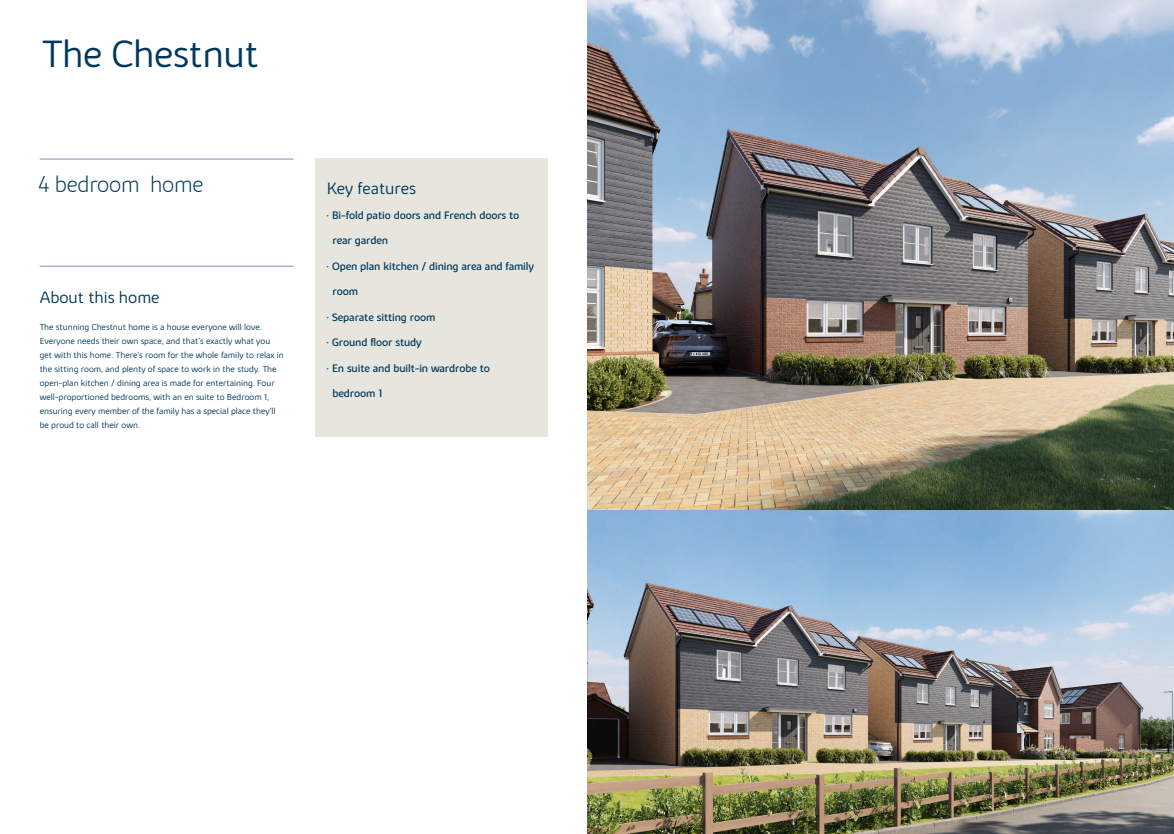
<style>
.page{position:relative;width:1174px;height:834px;background:#fff}
.page>*{position:absolute;margin:0;border:0;box-sizing:border-box;transform-origin:0 0}
.Text___Main_header{font:300 39.2px "Bovis Sans";letter-spacing:-.01em;color:#00395c}
.Text___Main_header-2{font:200 23.2px "Bovis Sans";letter-spacing:-.01em;color:#00395c}
.Sub_title{font:300 17px "Bovis Sans";color:#00395c}
.text_copy_old_size{font:11px "Bovis Sans";letter-spacing:-.01em;color:#00395c}
.text_copy_old_size-2{font:300 9px/14px "Bovis Sans";color:#00395c}
</style>
<div class="page">
<div style="left:315px;top:158px;width:232px;height:278px;background:#e7e6de"></div>
<hr style="left:40px;top:265px;width:253px;height:1px;background:#7994b0">
<hr style="left:40px;top:158px;width:253px;height:1px;background:#7994b0">
<img style="left:587px;top:0;width:587px;height:833px">
<p class="Text___Main_header" style="left:43px;top:31px;width:218px">The Chestnut</p>
<p class="Text___Main_header-2" style="left:38px;top:171px;width:167px">4 bedroom home</p>
<p class="Sub_title" style="left:40px;top:287px;width:121px">About this home</p>
<p class="text_copy_old_size-2" style="left:40px;top:320px;width:246px">The stunning Chestnut home is a house everyone will love.<br>Everyone needs their own space, and that’s exactly what you get with this home. There’s room for the whole family to relax in the sitting room, and plenty of space to work in the study. The open-plan kitchen / dining area is made for entertaining. Four well-proportioned bedrooms, with an en suite to Bedroom 1, ensuring every member of the family has a special place they’ll be proud to call their own.</p>
<p class="Sub_title" style="left:327px;top:178px;width:91px">Key features</p>
<p class="text_copy_old_size" style="left:326px;top:208px;width:194px">• Bi-fold patio doors and French doors to</p>
<p class="text_copy_old_size" style="left:332px;top:234px;width:57px">rear garden</p>
<p class="text_copy_old_size" style="left:326px;top:259px;width:209px">• Open plan kitchen / dining area and family</p>
<p class="text_copy_old_size" style="left:332px;top:285px;width:27px">room</p>
<p class="text_copy_old_size" style="left:326px;top:310px;width:110px">• Separate sitting room</p>
<p class="text_copy_old_size" style="left:326px;top:336px;width:97px">• Ground floor study</p>
<p class="text_copy_old_size" style="left:326px;top:361px;width:165px">• En suite and built-in wardrobe to</p>
<p class="text_copy_old_size" style="left:332px;top:387px;width:51px">bedroom 1</p>
</div>
